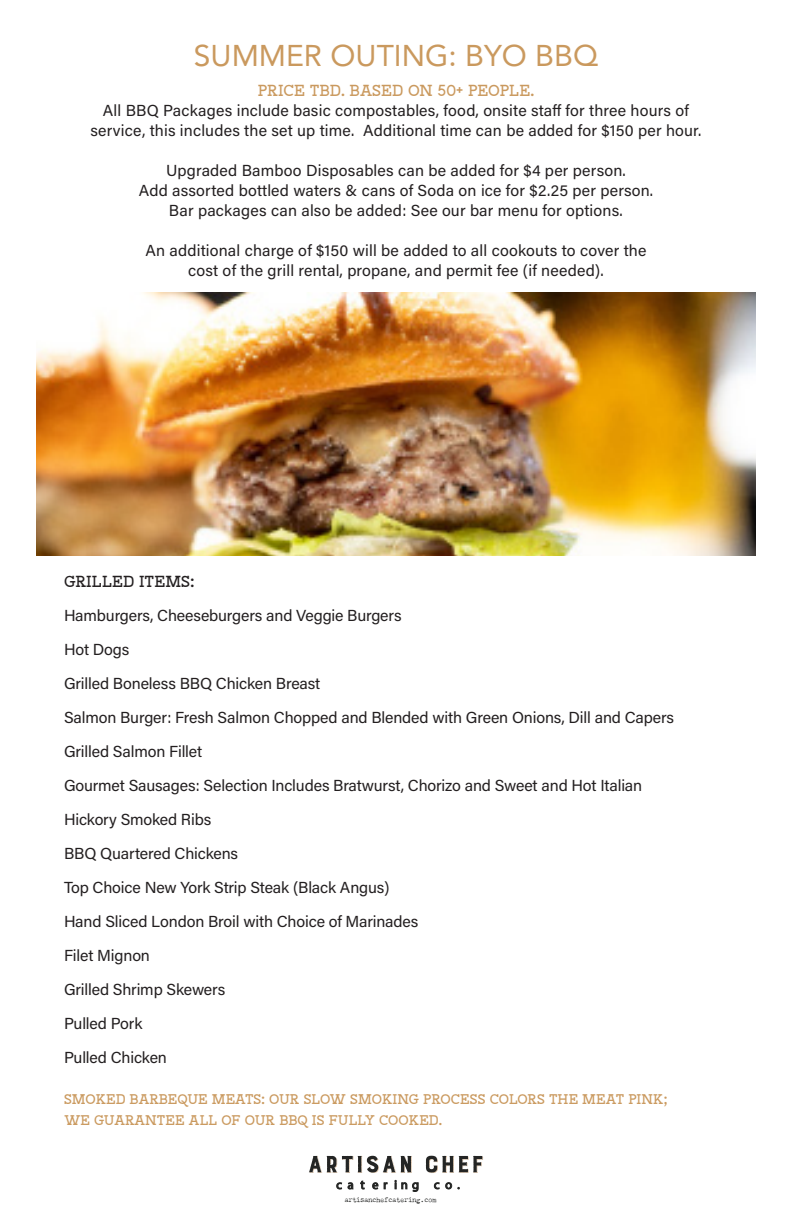
<style>
.page{position:relative;width:792px;height:1224px;background:#fff}
.page>*{position:absolute;margin:0;border:0;box-sizing:border-box;transform-origin:0 0}
.Header1{font:30px "Avenir";color:#ca995e}
.SubHead_1{font:16px "Acumin Variable Concept";letter-spacing:-.005em;color:#231f20}
.SubHead_1-2{font:16px "Neilvard Four";letter-spacing:-.01em;color:#ca995e}
.SubHead_1-3{font:16px "Neilvard Four";letter-spacing:.01em;color:#231f20}
.SubHead_1-4{font:14px "Neilvard Four";letter-spacing:-.005em;color:#ca995e}
.t1{font:12.6px "Myriad Pro";letter-spacing:.415em;color:#242524}
.t2{font:12.6px "Myriad Pro";letter-spacing:.45em;color:#242524}
.t3{font:6.6px "Chandler 42";color:#242524}
</style>
<div class="page">
<img style="left:36px;top:293px;width:720px;height:263px">
<svg style="left:309px;top:1156px;width:103px;height:17px"></svg>
<svg style="left:426px;top:1156px;width:57px;height:17px"></svg>
<p class="Header1" style="left:194px;top:31px;width:406px">SUMMER OUTING: BYO BBQ</p>
<p class="SubHead_1-2" style="left:258px;top:79px;width:278px">PRICE TBD. BASED ON 50+ PEOPLE.</p>
<p class="SubHead_1" style="left:103px;top:99px;width:588px">All BBQ Packages include basic compostables, food, onsite staff for three hours of</p>
<p class="SubHead_1" style="left:90px;top:119px;width:612px">service, this includes the set up time. Additional time can be added for $150 per hour.</p>
<p class="SubHead_1" style="left:166px;top:159px;width:461px">Upgraded Bamboo Disposables can be added for $4 per person.</p>
<p class="SubHead_1" style="left:139px;top:179px;width:516px">Add assorted bottled waters &amp; cans of Soda on ice for $2.25 per person.</p>
<p class="SubHead_1" style="left:169px;top:199px;width:455px">Bar packages can also be added: See our bar menu for options.</p>
<p class="SubHead_1" style="left:145px;top:239px;width:503px">An additional charge of $150 will be added to all cookouts to cover the</p>
<p class="SubHead_1" style="left:188px;top:259px;width:417px">cost of the grill rental, propane, and permit fee (if needed).</p>
<p class="SubHead_1-3" style="left:64px;top:570px;width:132px">GRILLED ITEMS:</p>
<p class="SubHead_1" style="left:64px;top:605px;width:339px">Hamburgers, Cheeseburgers and Veggie Burgers</p>
<p class="SubHead_1" style="left:64px;top:639px;width:67px">Hot Dogs</p>
<p class="SubHead_1" style="left:64px;top:673px;width:258px">Grilled Boneless BBQ Chicken Breast</p>
<p class="SubHead_1" style="left:64px;top:707px;width:612px">Salmon Burger: Fresh Salmon Chopped and Blended with Green Onions, Dill and Capers</p>
<p class="SubHead_1" style="left:64px;top:741px;width:140px">Grilled Salmon Fillet</p>
<p class="SubHead_1" style="left:64px;top:775px;width:580px">Gourmet Sausages: Selection Includes Bratwurst, Chorizo and Sweet and Hot Italian</p>
<p class="SubHead_1" style="left:64px;top:809px;width:149px">Hickory Smoked Ribs</p>
<p class="SubHead_1" style="left:64px;top:843px;width:176px">BBQ Quartered Chickens</p>
<p class="SubHead_1" style="left:64px;top:877px;width:327px">Top Choice New York Strip Steak (Black Angus)</p>
<p class="SubHead_1" style="left:64px;top:911px;width:356px">Hand Sliced London Broil with Choice of Marinades</p>
<p class="SubHead_1" style="left:64px;top:945px;width:88px">Filet Mignon</p>
<p class="SubHead_1" style="left:64px;top:979px;width:163px">Grilled Shrimp Skewers</p>
<p class="SubHead_1" style="left:64px;top:1013px;width:80px">Pulled Pork</p>
<p class="SubHead_1" style="left:64px;top:1047px;width:105px">Pulled Chicken</p>
<p class="SubHead_1-4" style="left:64px;top:1089px;width:605px">SMOKED BARBEQUE MEATS: OUR SLOW SMOKING PROCESS COLORS THE MEAT PINK;</p>
<p class="SubHead_1-4" style="left:64px;top:1110px;width:380px">WE GUARANTEE ALL OF OUR BBQ IS FULLY COOKED.</p>
<p class="t1" style="left:336px;top:1177px;width:84px">cat ering</p>
<p class="t2" style="left:434px;top:1177px;width:27px">co.</p>
<p class="t3" style="left:345px;top:1195px;width:93px">artisanchefcatering.com</p>
</div>
